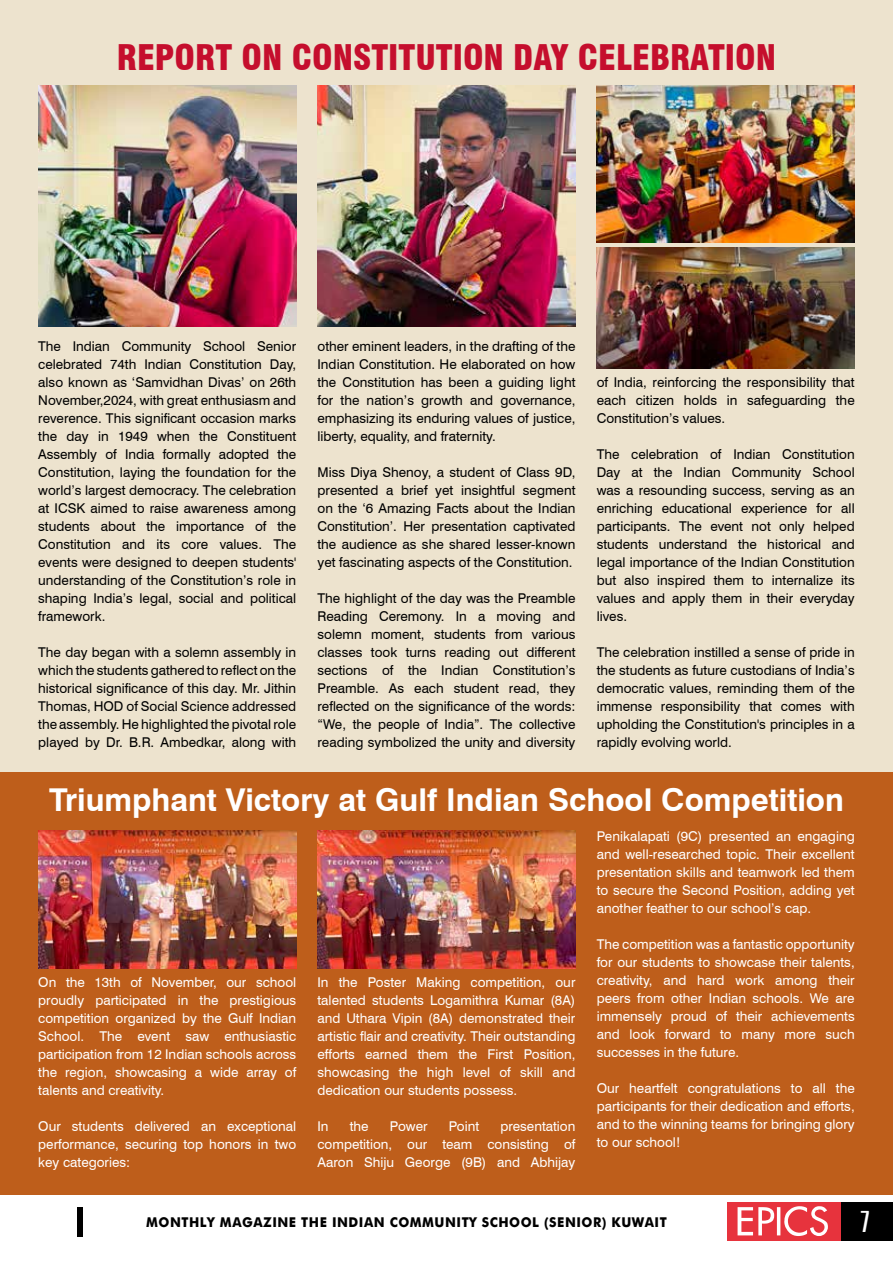
<style>
.page{position:relative;width:893px;height:1263px;background:#fff}
.page>*{position:absolute;margin:0;border:0;box-sizing:border-box;transform-origin:0 0}
.t1{font:900 condensed 34.5px "Swiss 721 BT";color:#c50e2d}
.t2{font:700 31.5px "Swiss 721 BT";color:#fff}
.t3{font:extra-condensed 30px "Zurich BT";color:#fff}
.t4{font:13.5px/18px "Swiss 721 BT";color:#000;text-align:justify}
.t5{font:13.5px/18px "Swiss 721 BT";color:#fff;text-align:justify}
.t6{font:700 13.5px "Futura";letter-spacing:.04em;color:#000;scale:.95 1}
</style>
<div class="page">
<div style="left:0;top:770px;width:893px;height:425px;background:#be5e1b"></div>
<div style="left:0;top:0;width:893px;height:771px;background:#ede3ce"></div>
<img style="left:38px;top:85px;width:258px;height:241px">
<img style="left:317px;top:85px;width:258px;height:241px">
<img style="left:597px;top:85px;width:258px;height:157px">
<img style="left:597px;top:248px;width:258px;height:121px">
<img style="left:38px;top:831px;width:258px;height:138px">
<img style="left:317px;top:831px;width:258px;height:138px">
<div style="left:840px;top:1202px;width:53px;height:39px;background:#000"></div>
<div style="left:727px;top:1202px;width:113px;height:39px;background:#e7333d"></div>
<svg style="left:738px;top:1206px;width:90px;height:30px"></svg>
<div style="left:77px;top:1207px;width:5px;height:29px;background:#000"></div>
<h1 class="t1" style="left:117px;top:37px;width:661px">REPORT ON CONSTITUTION DAY CELEBRATION</h1>
<p class="t4" style="left:38px;top:336px;width:259px">The Indian Community School Senior celebrated 74th Indian Constitution Day, also known as ‘Samvidhan Divas’ on 26th November,2024, with great enthusiasm and reverence. This significant occasion marks the day in 1949 when the Constituent Assembly of India formally adopted the Constitution, laying the foundation for the world’s largest democracy. The celebration at ICSK aimed to raise awareness among students about the importance of the Constitution and its core values. The events were designed to deepen students' understanding of the Constitution’s role in shaping India’s legal, social and political framework.</p>
<p class="t4" style="left:38px;top:642px;width:259px">The day began with a solemn assembly in which the students gathered to reflect on the historical significance of this day. Mr. Jithin Thomas, HOD of Social Science addressed the assembly. He highlighted the pivotal role played by Dr. B.R. Ambedkar, along with</p>
<p class="t4" style="left:317px;top:336px;width:259px">other eminent leaders, in the drafting of the Indian Constitution. He elaborated on how the Constitution has been a guiding light for the nation’s growth and governance, emphasizing its enduring values of justice, liberty, equality, and fraternity.</p>
<p class="t4" style="left:317px;top:462px;width:259px">Miss Diya Shenoy, a student of Class 9D, presented a brief yet insightful segment on the ‘6 Amazing Facts about the Indian Constitution’. Her presentation captivated the audience as she shared lesser-known yet fascinating aspects of the Constitution.</p>
<p class="t4" style="left:317px;top:588px;width:259px">The highlight of the day was the Preamble Reading Ceremony. In a moving and solemn moment, students from various classes took turns reading out different sections of the Indian Constitution’s Preamble. As each student read, they reflected on the significance of the words: “We, the people of India”. The collective reading symbolized the unity and diversity</p>
<p class="t4" style="left:597px;top:372px;width:259px">of India, reinforcing the responsibility that each citizen holds in safeguarding the Constitution’s values.</p>
<p class="t4" style="left:597px;top:444px;width:259px">The celebration of Indian Constitution Day at the Indian Community School was a resounding success, serving as an enriching educational experience for all participants. The event not only helped students understand the historical and legal importance of the Indian Constitution but also inspired them to internalize its values and apply them in their everyday lives.</p>
<p class="t4" style="left:597px;top:642px;width:259px">The celebration instilled a sense of pride in the students as future custodians of India’s democratic values, reminding them of the immense responsibility that comes with upholding the Constitution's principles in a rapidly evolving world.</p>
<h2 class="t2" style="left:49px;top:778px;width:796px">Triumphant Victory at Gulf Indian School Competition</h2>
<p class="t5" style="left:597px;top:827px;width:259px">Penikalapati (9C) presented an engaging and well-researched topic. Their excellent presentation skills and teamwork led them to secure the Second Position, adding yet another feather to our school’s cap.</p>
<p class="t5" style="left:597px;top:935px;width:259px">The competition was a fantastic opportunity for our students to showcase their talents, creativity, and hard work among their peers from other Indian schools. We are immensely proud of their achievements and look forward to many more such successes in the future.</p>
<p class="t5" style="left:597px;top:1079px;width:259px">Our heartfelt congratulations to all the participants for their dedication and efforts, and to the winning teams for bringing glory to our school!</p>
<p class="t5" style="left:38px;top:973px;width:259px">On the 13th of November, our school proudly participated in the prestigious competition organized by the Gulf Indian School. The event saw enthusiastic participation from 12 Indian schools across the region, showcasing a wide array of talents and creativity.</p>
<p class="t5" style="left:38px;top:1117px;width:259px">Our students delivered an exceptional performance, securing top honors in two key categories:</p>
<p class="t5" style="left:317px;top:973px;width:259px">In the Poster Making competition, our talented students Logamithra Kumar (8A) and Uthara Vipin (8A) demonstrated their artistic flair and creativity. Their outstanding efforts earned them the First Position, showcasing the high level of skill and dedication our students possess.</p>
<p class="t5" style="left:317px;top:1117px;width:13px">In</p>
<p class="t5" style="left:350px;top:1117px;width:20px">the</p>
<p class="t5" style="left:390px;top:1117px;width:39px">Power</p>
<p class="t5" style="left:449px;top:1117px;width:32px">Point</p>
<p class="t5" style="left:317px;top:1117px;width:259px;text-indent:183px">presentation competition, our team consisting of Aaron Shiju George (9B) and Abhijay</p>
<p class="t6" style="left:146px;top:1212px;width:549px">MONTHLY MAGAZINE THE INDIAN COMMUNITY SCHOOL (SENIOR) KUWAIT</p>
<h3 class="t3" style="left:860px;top:1204px;width:12px">7</h3>
</div>
